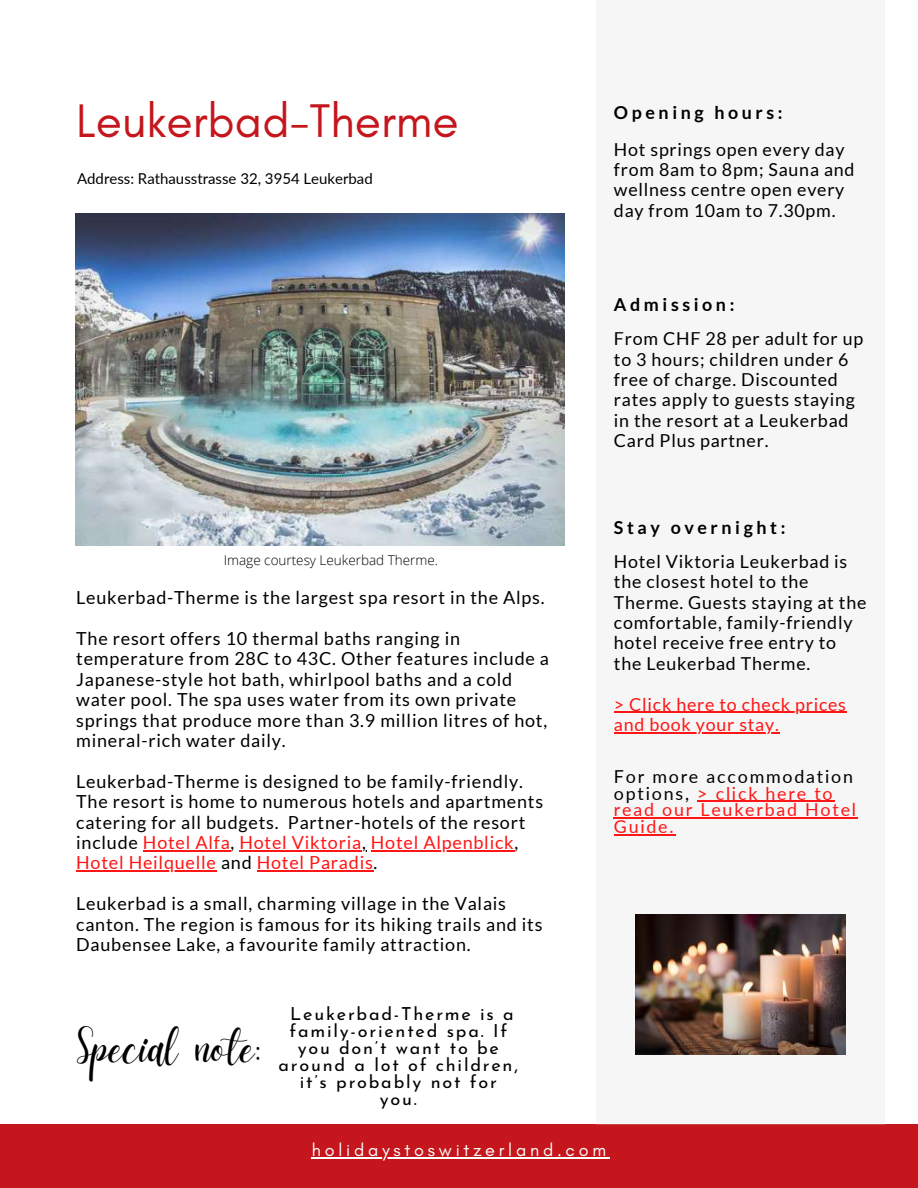
<style>
.page{position:relative;width:918px;height:1188px;background:#fff}
.page>*{position:absolute;margin:0;border:0;box-sizing:border-box;transform-origin:0 0}
.t1{font:48px "Glacial Indifference";color:#c4161c}
.t2{font:48px "Daydream";color:#000}
.t3{font:18px/20.4px "Lato";letter-spacing:.045em;color:#000}
.t4{font:18px/16.8px "Josefin Sans";letter-spacing:.1em;color:#000;text-align:center}
.t5{font:18px "Glacial Indifference";letter-spacing:.21em;color:#fff}
.t6{font:17.85px/20.4px "Lato";letter-spacing:.045em;color:#000}
.t7{font:17.85px/16.8px "Lato";letter-spacing:.1em;color:#ff1616}
.t8{font:17.85px/20.4px "Lato";letter-spacing:.045em;color:#ff1616}
.t9{font:700 17.85px "Lato";letter-spacing:.2em;color:#000}
.t10{font:15px "Lato";color:#000}
.t11{font:300 13.5px "Open Sans";color:#000}
.s1{color:#ff1616}
.s2{color:#000}
</style>
<div class="page">
<img style="left:75px;top:214px;width:490px;height:331px">
<div style="left:0;top:1125px;width:918px;height:63px;background:#c4161c"></div>
<div style="left:597px;top:0;width:288px;height:1125px;background:#f5f6f5"></div>
<img style="left:635px;top:915px;width:211px;height:139px">
<hr style="left:143px;top:850px;width:88px;height:2px;background:#ff1616">
<hr style="left:239px;top:850px;width:123px;height:2px;background:#ff1616">
<hr style="left:371px;top:850px;width:143px;height:2px;background:#ff1616">
<hr style="left:76px;top:871px;width:141px;height:1px;background:#ff1616">
<hr style="left:257px;top:871px;width:117px;height:1px;background:#ff1616">
<hr style="left:614px;top:712px;width:233px;height:1px;background:#ff1616">
<hr style="left:614px;top:732px;width:166px;height:2px;background:#ff1616">
<hr style="left:697px;top:801px;width:137px;height:1px;background:#ff1616">
<hr style="left:614px;top:818px;width:244px;height:1px;background:#ff1616">
<hr style="left:614px;top:834px;width:62px;height:2px;background:#ff1616">
<hr style="left:312px;top:1158px;width:298px;height:1px;background:#fff">
<h1 class="t1" style="left:76px;top:91px;width:384px">Leukerbad-Therme</h1>
<p class="t10" style="left:77px;top:169px;width:297px">Address: Rathausstrasse 32, 3954 Leukerbad</p>
<p class="t9" style="left:614px;top:101px;width:170px">Opening hours:</p>
<p class="t6" style="left:614px;top:138px;width:242px">Hot springs open every day from 8am to 8pm; Sauna and wellness centre open every day from 10am to 7.30pm.</p>
<p class="t9" style="left:614px;top:294px;width:122px">Admission:</p>
<p class="t6" style="left:614px;top:328px;width:251px">From CHF 28 per adult for up to 3 hours; children under 6 free of charge. Discounted rates apply to guests staying in the resort at a Leukerbad<br>Card Plus partner.</p>
<p class="t11" style="left:224px;top:551px;width:216px">Image courtesy Leukerbad Therme.</p>
<p class="t3" style="left:76px;top:587px;width:470px">Leukerbad-Therme is the largest spa resort in the Alps.</p>
<p class="t3" style="left:76px;top:628px;width:474px">The resort offers 10 thermal baths ranging in temperature from 28C to 43C. Other features include a Japanese-style hot bath, whirlpool baths and a cold water pool. The spa uses water from its own private springs that produce more than 3.9 million litres of hot, mineral-rich water daily.</p>
<p class="t3" style="left:76px;top:771px;width:468px">Leukerbad-Therme is designed to be family-friendly.<br>The resort is home to numerous hotels and apartments catering for all budgets. Partner-hotels of the resort include <span class="s1">Hotel Alfa</span>, <span class="s1">Hotel Viktoria</span>, <span class="s1">Hotel Alpenblick</span>, <span class="s1">Hotel Heilquelle</span> and <span class="s1">Hotel Paradis</span>.</p>
<p class="t3" style="left:76px;top:893px;width:468px">Leukerbad is a small, charming village in the Valais canton. The region is famous for its hiking trails and its<br>Daubensee Lake, a favourite family attraction.</p>
<p class="t9" style="left:614px;top:516px;width:173px">Stay overnight:</p>
<p class="t6" style="left:614px;top:551px;width:254px">Hotel Viktoria Leukerbad is the closest hotel to the<br>Therme. Guests staying at the comfortable, family-friendly hotel receive free entry to the Leukerbad Therme.</p>
<p class="t8" style="left:614px;top:693px;width:234px">&gt; Click here to check prices and book your stay.</p>
<p class="t7" style="left:614px;top:767px;width:244px"><span class="s2">For more accommodation options,</span> &gt; click here to read our Leukerbad Hotel<br>Guide.</p>
<h1 class="t2" style="left:77px;top:1020px;width:185px">Special note:</h1>
<p class="t4" style="left:279px;top:1007px;width:241px">Leukerbad-Therme is a family-oriented spa. If you don’t want to be around a lot of children, it’s probably not for<br>you.</p>
<p class="t5" style="left:312px;top:1139px;width:296px">holidaystoswitzerland.com</p>
</div>
